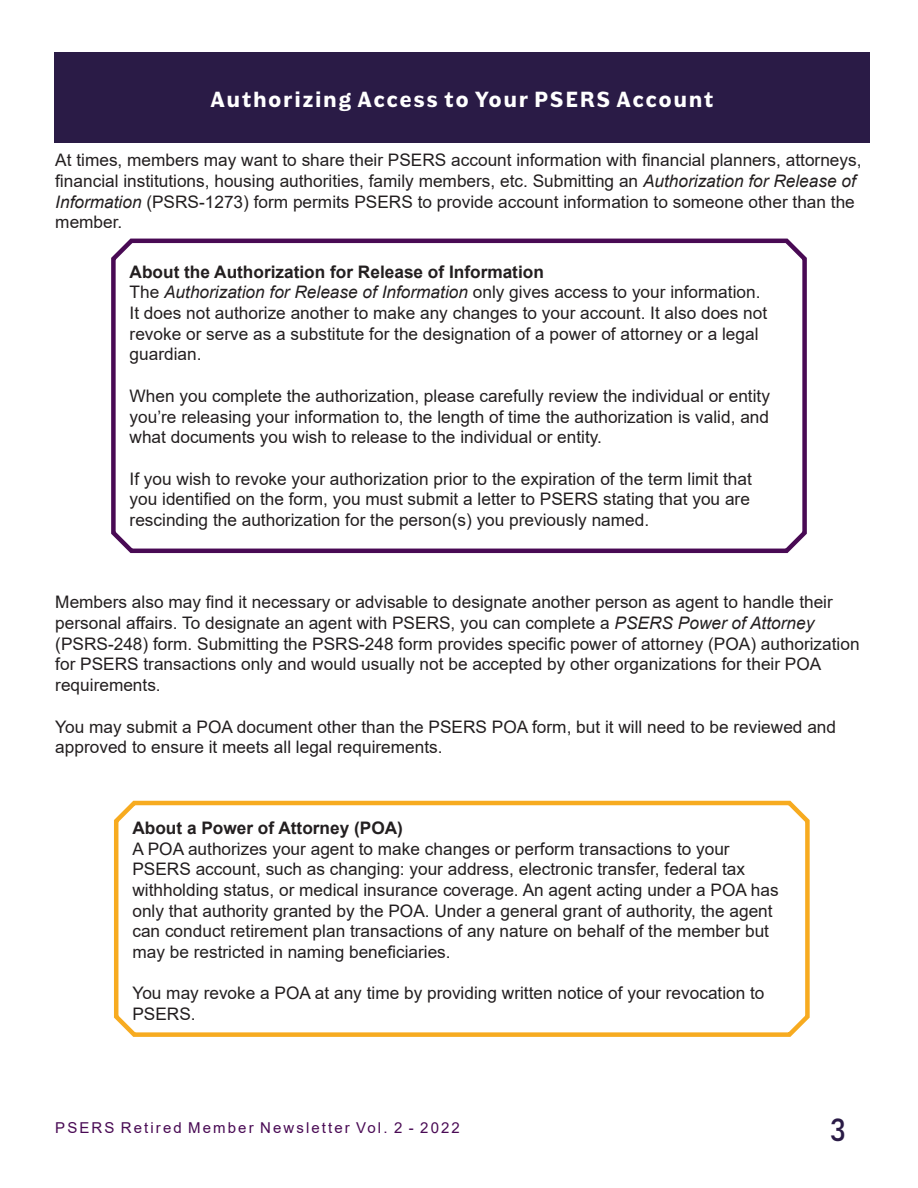
<style>
.page{position:relative;width:918px;height:1188px;background:#fff}
.page>*{position:absolute;margin:0;border:0;box-sizing:border-box;transform-origin:0 0}
.t1{font:31.5px "Bahnschrift";color:#2a1b46}
.heading_1{font:700 22.5px "Americane";letter-spacing:.1em;color:#fff}
.t2{font:17.25px/20.7px "Arial";color:#231f20}
.t3{font:700 17.25px "Arial";color:#231f20}
.t4{font:15px "Arial";letter-spacing:.14em;color:#490a54}
.s1{font-style:italic}
</style>
<div class="page">
<svg style="left:111px;top:238px;width:696px;height:316px"></svg>
<div style="left:54px;top:52px;width:816px;height:91px;background:#2a1b46"></div>
<svg style="left:114px;top:800px;width:696px;height:237px"></svg>
<p class="heading_1" style="left:210px;top:86px;width:504px">Authorizing Access to Your PSERS Account</p>
<p class="t2" style="left:55px;top:150px;width:808px">At times, members may want to share their PSERS account information with financial planners, attorneys, financial institutions, housing authorities, family members, etc. Submitting an <span class="s1">Authorization for Release of Information</span> (PSRS-1273) form permits PSERS to provide account information to someone other than the member.</p>
<p class="t3" style="left:130px;top:259px;width:416px">About the Authorization for Release of Information</p>
<p class="t2" style="left:130px;top:282px;width:639px">The <span class="s1">Authorization for Release of Information</span> only gives access to your information.<br>It does not authorize another to make any changes to your account. It also does not revoke or serve as a substitute for the designation of a power of attorney or a legal guardian.</p>
<p class="t2" style="left:130px;top:385px;width:642px;text-align:justify">When you complete the authorization, please carefully review the individual or entity you’re releasing your information to, the length of time the authorization is valid, and what documents you wish to release to the individual or entity.</p>
<p class="t2" style="left:130px;top:468px;width:624px;text-align:justify">If you wish to revoke your authorization prior to the expiration of the term limit that you identified on the form, you must submit a letter to PSERS stating that you are rescinding the authorization for the person(s) you previously named.</p>
<p class="t2" style="left:55px;top:592px;width:806px">Members also may find it necessary or advisable to designate another person as agent to handle their personal affairs. To designate an agent with PSERS, you can complete a <span class="s1">PSERS Power of Attorney </span>(PSRS-248) form. Submitting the PSRS-248 form provides specific power of attorney (POA) authorization for PSERS transactions only and would usually not be accepted by other organizations for their POA requirements.</p>
<p class="t2" style="left:55px;top:716px;width:782px">You may submit a POA document other than the PSERS POA form, but it will need to be reviewed and approved to ensure it meets all legal requirements.</p>
<p class="t3" style="left:132px;top:816px;width:272px">About a Power of Attorney (POA)</p>
<p class="t2" style="left:132px;top:838px;width:648px">A POA authorizes your agent to make changes or perform transactions to your PSERS account, such as changing: your address, electronic transfer, federal tax withholding status, or medical insurance coverage. An agent acting under a POA has only that authority granted by the POA. Under a general grant of authority, the agent can conduct retirement plan transactions of any nature on behalf of the member but may be restricted in naming beneficiaries.</p>
<p class="t2" style="left:132px;top:983px;width:634px">You may revoke a POA at any time by providing written notice of your revocation to<br>PSERS.</p>
<p class="t4" style="left:55px;top:1118px;width:406px">PSERS Retired Member Newsletter Vol. 2 - 2022</p>
<h1 class="t1" style="left:830px;top:1110px;width:18px">3</h1>
</div>
